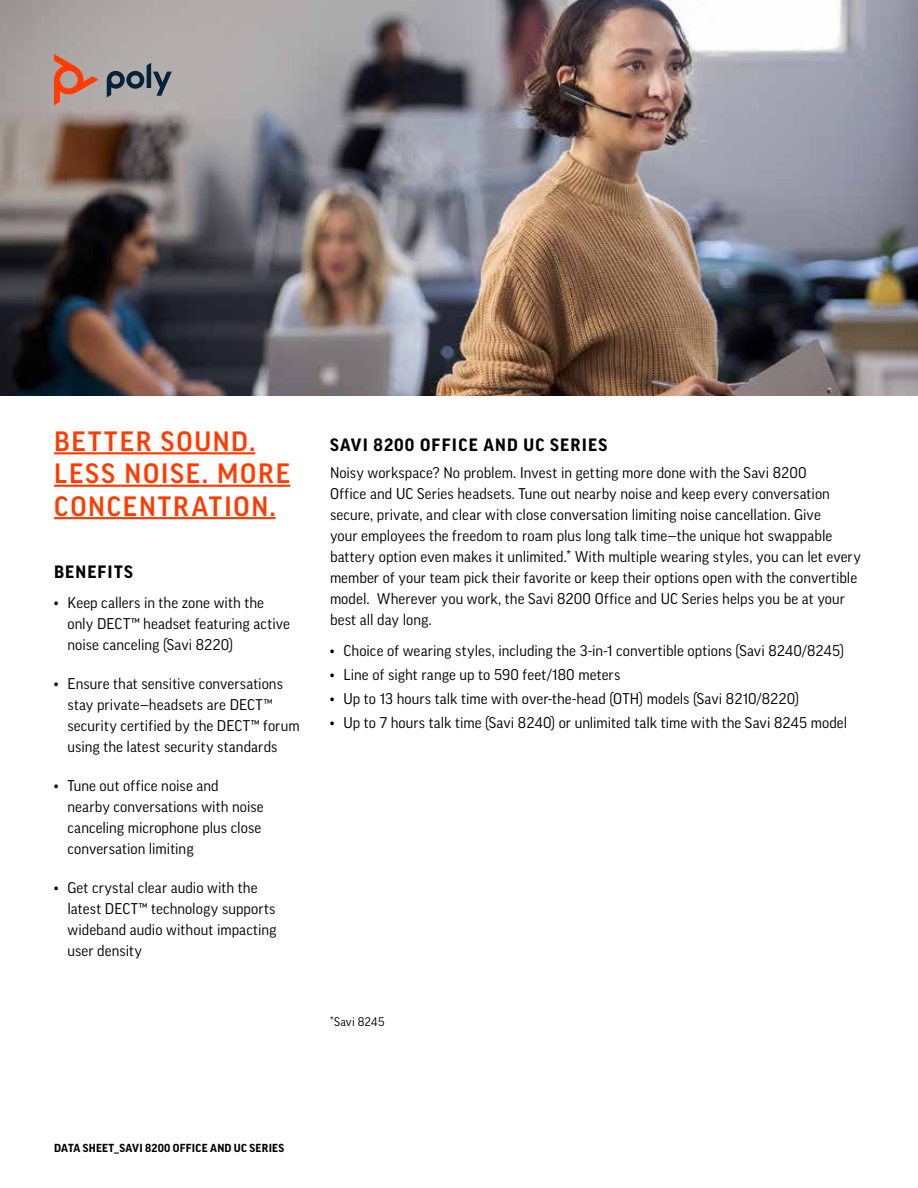
<style>
.page{position:relative;width:918px;height:1188px;background:#fff}
.page>*{position:absolute;margin:0;border:0;box-sizing:border-box;transform-origin:0 0}
.t1{font:500 27px/32.4px "Good Pro";letter-spacing:.065em;color:#ff3b00}
.t2{font:700 17.25px "Good Pro";letter-spacing:.07em;color:#000}
.t3{font:15px/21px "Good Pro";letter-spacing:.005em;color:#000}
.t4{font:12px "Good Pro";letter-spacing:.02em;color:#000}
.t5{font:700 11.25px "Good Pro";letter-spacing:.025em;color:#000}
</style>
<div class="page">
<img style="left:0;top:0;width:918px;height:396px">
<hr style="left:54px;top:452px;width:201px;height:2px;background:#ff3b00">
<hr style="left:54px;top:485px;width:236px;height:2px;background:#ff3b00">
<hr style="left:54px;top:517px;width:222px;height:2px;background:#ff3b00">
<svg style="left:107px;top:63px;width:65px;height:34px;background:#7a8086"></svg>
<svg style="left:54px;top:54px;width:44px;height:51px;background:#c78570"></svg>
<h1 class="t1" style="left:54px;top:425px;width:237px">BETTER SOUND.<br>LESS NOISE. MORE<br>CONCENTRATION.</h1>
<p class="t2" style="left:54px;top:562px;width:80px">BENEFITS</p>
<p class="t3" style="left:68px;top:592px;width:224px;text-indent:-14px">• Keep callers in the zone with the only DECT™ headset featuring active noise canceling (Savi 8220)</p>
<p class="t3" style="left:68px;top:673px;width:234px;text-indent:-14px">• Ensure that sensitive conversations stay private—headsets are DECT™ security certified by the DECT™ forum using the latest security standards</p>
<p class="t3" style="left:68px;top:775px;width:198px;text-indent:-14px">• Tune out office noise and nearby conversations with noise canceling microphone plus close conversation limiting</p>
<p class="t3" style="left:68px;top:877px;width:210px;text-indent:-14px">• Get crystal clear audio with the latest DECT™ technology supports wideband audio without impacting user density</p>
<p class="t2" style="left:330px;top:435px;width:279px">SAVI 8200 OFFICE AND UC SERIES</p>
<p class="t3" style="left:330px;top:462px;width:532px">Noisy workspace? No problem. Invest in getting more done with the Savi 8200<br>Office and UC Series headsets. Tune out nearby noise and keep every conversation secure, private, and clear with close conversation limiting noise cancellation. Give<br>your employees the freedom to roam plus long talk time—the unique hot swappable battery option even makes it unlimited.* With multiple wearing styles, you can let every member of your team pick their favorite or keep their options open with the convertible model. Wherever you work, the Savi 8200 Office and UC Series helps you be at your best all day long.</p>
<p class="t3" style="left:330px;top:640px;width:516px">• Choice of wearing styles, including the 3-in-1 convertible options (Savi 8240/8245)</p>
<p class="t3" style="left:330px;top:664px;width:292px">• Line of sight range up to 590 feet/180 meters</p>
<p class="t3" style="left:330px;top:688px;width:471px">• Up to 13 hours talk time with over-the-head (OTH) models (Savi 8210/8220)</p>
<p class="t3" style="left:330px;top:712px;width:519px">• Up to 7 hours talk time (Savi 8240) or unlimited talk time with the Savi 8245 model</p>
<p class="t4" style="left:330px;top:1015px;width:56px">*Savi 8245</p>
<p class="t5" style="left:54px;top:1142px;width:232px">DATA SHEET_SAVI 8200 OFFICE AND UC SERIES</p>
</div>
